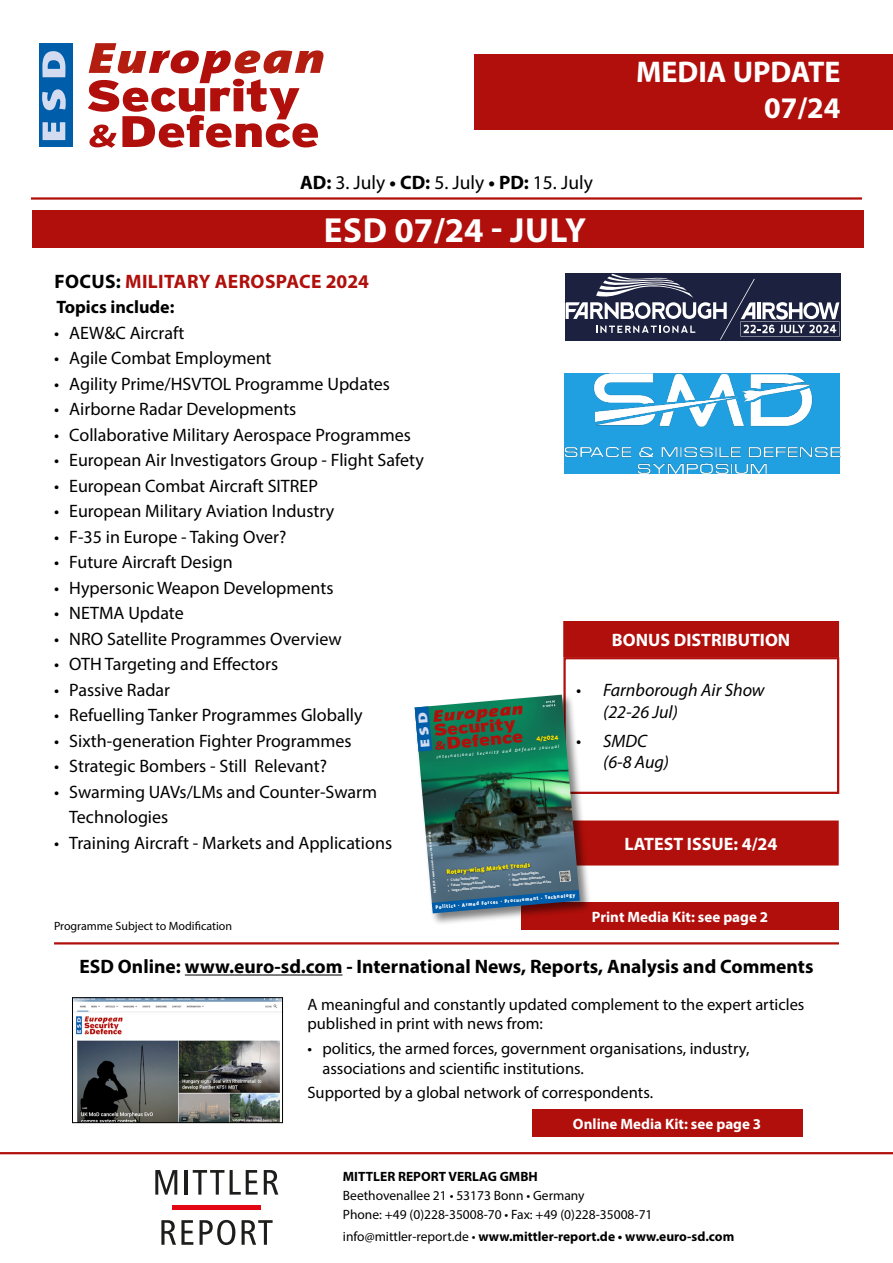
<style>
.page{position:relative;width:893px;height:1263px;background:#fff}
.page>*{position:absolute;margin:0;border:0;box-sizing:border-box;transform-origin:0 0}
.t1{font:700 34.95px "Myriad Pro";letter-spacing:.02em;color:#fff}
.t2{font:700 30px "Myriad Pro";color:#fff}
.t3{font:700 19.5px "Myriad Pro";color:#000}
.t4{font:19.5px "Myriad Pro";color:#000}
.t5{font:700 19.5px "Myriad Pro";letter-spacing:.02em;color:#b10f0b}
.t6{font:18px/25.5px "Myriad Pro";color:#000}
.t7{font:italic 18px/21.6px "Myriad Pro";color:#000}
.t8{font:700 18px "Myriad Pro";color:#fff}
.t9{font:700 18px "Myriad Pro";color:#000}
.t10{font:900 16.8px/13.5px "Interstate";color:#b10f0b;scale:1.23 1}
.t11{font:italic 900 16.8px "The Sans B9";color:#b10f0b;scale:1.23 1}
.t12{font:16.5px/19.8px "Myriad Pro";color:#000}
.t13{font:700 15px "Myriad Pro";color:#fff}
.t14{font:700 13.5px "Myriad Pro";color:#000}
.t15{font:13.5px "Myriad Pro";color:#000}
.t16{font:12px "Myriad Pro";color:#000}
.t17{font:900 6.6px "The Sans B9";color:#ffed00}
.t18{font:900 6px "Interstate";color:#ffed00;scale:.92 1}
.t19{font:900 5.25px "The Sans B9";color:#fff;scale:.91 1}
.t20{font:italic 600 4.5px "The Sans B6";color:#fff;scale:.92 1}
.t21{font:700 3.45px "The Sans B7";color:#fff}
.t22{font:900 condensed 2.85px "Frutiger";color:#fff;scale:1.05 1}
.s1{font-weight:700}
.s2{color:#000}
.s3{font-family:"The Sans B8";font-weight:800;font-style:italic;font-size:11.55px}
.s4{font-weight:400}
</style>
<div class="page">
<div style="left:39px;top:43px;width:33px;height:104px;background:#005da9"></div>
<svg style="left:88px;top:43px;width:236px;height:105px"></svg>
<svg style="left:42px;top:51px;width:24px;height:89px"></svg>
<div style="left:474px;top:54px;width:419px;height:75px;background:#b10f0b"></div>
<hr style="left:31px;top:197px;width:831px;height:3px;background:#b10f0b">
<div style="left:532px;top:1109px;width:270px;height:28px;background:#b10f0b"></div>
<div style="left:521px;top:902px;width:318px;height:28px;background:#b10f0b"></div>
<hr style="left:54px;top:942px;width:785px;height:2px;background:#b10f0b">
<hr style="left:185px;top:974px;width:157px;height:1px;background:#000">
<img style="left:74px;top:999px;width:207px;height:122px">
<div style="left:72px;top:997px;width:211px;height:126px;border:1px solid #000"></div>
<hr style="left:0;top:1152px;width:893px;height:2px;background:#b10f0b">
<svg style="left:155px;top:1170px;width:22px;height:24px"></svg>
<hr style="left:184px;top:1170px;width:4px;height:24px;background:#1d1d1b">
<svg style="left:193px;top:1170px;width:31px;height:24px"></svg>
<svg style="left:230px;top:1170px;width:28px;height:24px"></svg>
<svg style="left:264px;top:1170px;width:14px;height:24px"></svg>
<svg style="left:161px;top:1220px;width:32px;height:25px"></svg>
<svg style="left:200px;top:1220px;width:35px;height:25px"></svg>
<svg style="left:242px;top:1220px;width:31px;height:25px"></svg>
<hr style="left:173px;top:1205px;width:88px;height:4px;background:#e30614">
<div style="left:32px;top:210px;width:831px;height:38px;background:#b10f0b"></div>
<div style="left:564px;top:622px;width:274px;height:34px;background:#b10f0b"></div>
<div style="left:563px;top:621px;width:276px;height:36px;border:2px solid #b10f0b"></div>
<div style="left:563px;top:657px;width:276px;height:137px;border:2px solid #b10f0b"></div>
<img style="left:564px;top:373px;width:276px;height:101px">
<div style="left:565px;top:273px;width:275px;height:67px;background:#1c213f"></div>
<svg style="left:566px;top:274px;width:273px;height:66px"></svg>
<div style="left:565px;top:822px;width:273px;height:42px;background:#b10f0b"></div>
<div style="left:563px;top:820px;width:276px;height:45px;border:2px solid #b10f0b"></div>
<div style="left:412px;top:692px;width:180px;height:233px;background:#000;opacity:.5"></div>
<img style="left:415px;top:695px;width:164px;height:211px">
<svg style="left:432px;top:890px;width:148px;height:23px;background:#36567e"></svg>
<svg style="left:445px;top:861px;width:88px;height:17px"></svg>
<svg style="left:543px;top:700px;width:12px;height:7px"></svg>
<svg style="left:536px;top:734px;width:23px;height:9px"></svg>
<svg style="left:559px;top:870px;width:12px;height:12px"></svg>
<svg style="left:415px;top:706px;width:17px;height:45px"></svg>
<p class="t4" style="left:300px;top:170px;width:294px"><span class="s1">AD:</span> 3. July <span class="s1">• CD:</span> 5. July <span class="s1">• PD:</span> 15. July</p>
<p class="t1" style="left:324px;top:207px;width:264px">ESD 07/24 - JULY</p>
<p class="t2" style="left:636px;top:53px;width:206px">MEDIA UPDATE</p>
<p class="t2" style="left:764px;top:89px;width:78px">07/24</p>
<p class="t5" style="left:54px;top:268px;width:316px"><span class="s2">FOCUS:</span> MILITARY AEROSPACE 2024</p>
<p class="t9" style="left:56px;top:295px;width:120px">Topics include:</p>
<p class="t6" style="left:54px;top:319px;width:132px">• AEW&amp;C Aircraft</p>
<p class="t6" style="left:54px;top:345px;width:219px">• Agile Combat Employment</p>
<p class="t6" style="left:54px;top:370px;width:337px">• Agility Prime/HSVTOL Programme Updates</p>
<p class="t6" style="left:54px;top:396px;width:244px">• Airborne Radar Developments</p>
<p class="t6" style="left:54px;top:421px;width:358px">• Collaborative Military Aerospace Programmes</p>
<p class="t6" style="left:54px;top:447px;width:371px">• European Air Investigators Group - Flight Safety</p>
<p class="t6" style="left:54px;top:472px;width:265px">• European Combat Aircraft SITREP</p>
<p class="t6" style="left:54px;top:498px;width:282px">• European Military Aviation Industry</p>
<p class="t6" style="left:54px;top:523px;width:234px">• F-35 in Europe - Taking Over?</p>
<p class="t6" style="left:54px;top:549px;width:180px">• Future Aircraft Design</p>
<p class="t6" style="left:54px;top:574px;width:281px">• Hypersonic Weapon Developments</p>
<p class="t6" style="left:54px;top:600px;width:131px">• NETMA Update</p>
<p class="t6" style="left:54px;top:625px;width:289px">• NRO Satellite Programmes Overview</p>
<p class="t6" style="left:54px;top:651px;width:225px">• OTH Targeting and Effectors</p>
<p class="t6" style="left:54px;top:676px;width:117px">• Passive Radar</p>
<p class="t6" style="left:54px;top:702px;width:310px">• Refuelling Tanker Programmes Globally</p>
<p class="t6" style="left:54px;top:727px;width:299px">• Sixth-generation Fighter Programmes</p>
<p class="t6" style="left:54px;top:753px;width:274px">• Strategic Bombers - Still Relevant?</p>
<p class="t6" style="left:69px;top:778px;width:309px;text-indent:-15px">• Swarming UAVs/LMs and Counter-Swarm<br>Technologies</p>
<p class="t6" style="left:54px;top:829px;width:339px">• Training Aircraft - Markets and Applications</p>
<p class="t8" style="left:612px;top:628px;width:180px">BONUS DISTRIBUTION</p>
<p class="t7" style="left:603px;top:679px;width:163px;text-indent:-27px">• Farnborough Air Show (22-26 Jul)</p>
<p class="t7" style="left:603px;top:730px;width:67px;text-indent:-27px">• SMDC (6-8 Aug)</p>
<p class="t11" style="left:432px;top:707px;width:75px;rotate:-5deg">European</p>
<p class="t20" style="left:436px;top:755px;width:135px;rotate:-5deg">International Security and Defence Journal</p>
<p class="t10" style="left:433px;top:724px;width:74px;rotate:-5deg">Security <span class="s3">&amp;</span>Defence</p>
<p class="t18" style="left:536px;top:736px;width:25px;rotate:-5deg">4/2024</p>
<p class="t22" style="left:433px;top:893px;width:60px;rotate:-95deg">April 2024 <span class="s4">•</span> www.euro-sd.com <span class="s4">•</span> ISSN 1617-7983</p>
<p class="t8" style="left:625px;top:832px;width:155px">LATEST ISSUE: 4/24</p>
<p class="t17" style="left:446px;top:868px;width:86px;rotate:-5deg">Rotary-wing Market Trends</p>
<p class="t21" style="left:508px;top:873px;width:32px;rotate:-5deg">• Sonar Technologies</p>
<p class="t21" style="left:509px;top:878px;width:38px;rotate:-5deg">• Blue-water Submarines</p>
<p class="t21" style="left:509px;top:883px;width:43px;rotate:-5deg">• Nuclear Weapon Use at Sea</p>
<p class="t21" style="left:447px;top:878px;width:33px;rotate:-5deg">• C-UAV Technologies</p>
<p class="t21" style="left:447px;top:883px;width:39px;rotate:-5deg">• Future Transport Aircraft</p>
<p class="t21" style="left:448px;top:889px;width:53px;rotate:-5deg">• Large-calibre Ammunition Natures</p>
<p class="t19" style="left:435px;top:904px;width:156px;rotate:-5deg">Politics · Armed Forces · Procurement · Technology</p>
<p class="t13" style="left:592px;top:907px;width:178px">Print Media Kit: see page 2</p>
<p class="t3" style="left:79px;top:954px;width:735px">ESD Online: www.euro-sd.com - International News, Reports, Analysis and Comments</p>
<p class="t12" style="left:307px;top:994px;width:498px">A meaningful and constantly updated complement to the expert articles published in print with news from:</p>
<p class="t12" style="left:322px;top:1038px;width:428px;text-indent:-15px">• politics, the armed forces, government organisations, industry, associations and scientific institutions.</p>
<p class="t12" style="left:307px;top:1082px;width:347px">Supported by a global network of correspondents.</p>
<p class="t16" style="left:54px;top:918px;width:180px">Programme Subject to Modification</p>
<p class="t13" style="left:573px;top:1114px;width:190px">Online Media Kit: see page 3</p>
<p class="t14" style="left:343px;top:1167px;width:196px">MITTLER REPORT VERLAG GMBH</p>
<p class="t15" style="left:343px;top:1187px;width:243px">Beethovenallee 21 • 53173 Bonn • Germany</p>
<p class="t15" style="left:343px;top:1206px;width:311px">Phone: +49 (0)228-35008-70 • Fax: +49 (0)228-35008-71</p>
<p class="t14" style="left:343px;top:1227px;width:393px"><span class="s4">info@mittler-report.de •</span> www.mittler-report.de • www.euro-sd.com</p>
</div>
